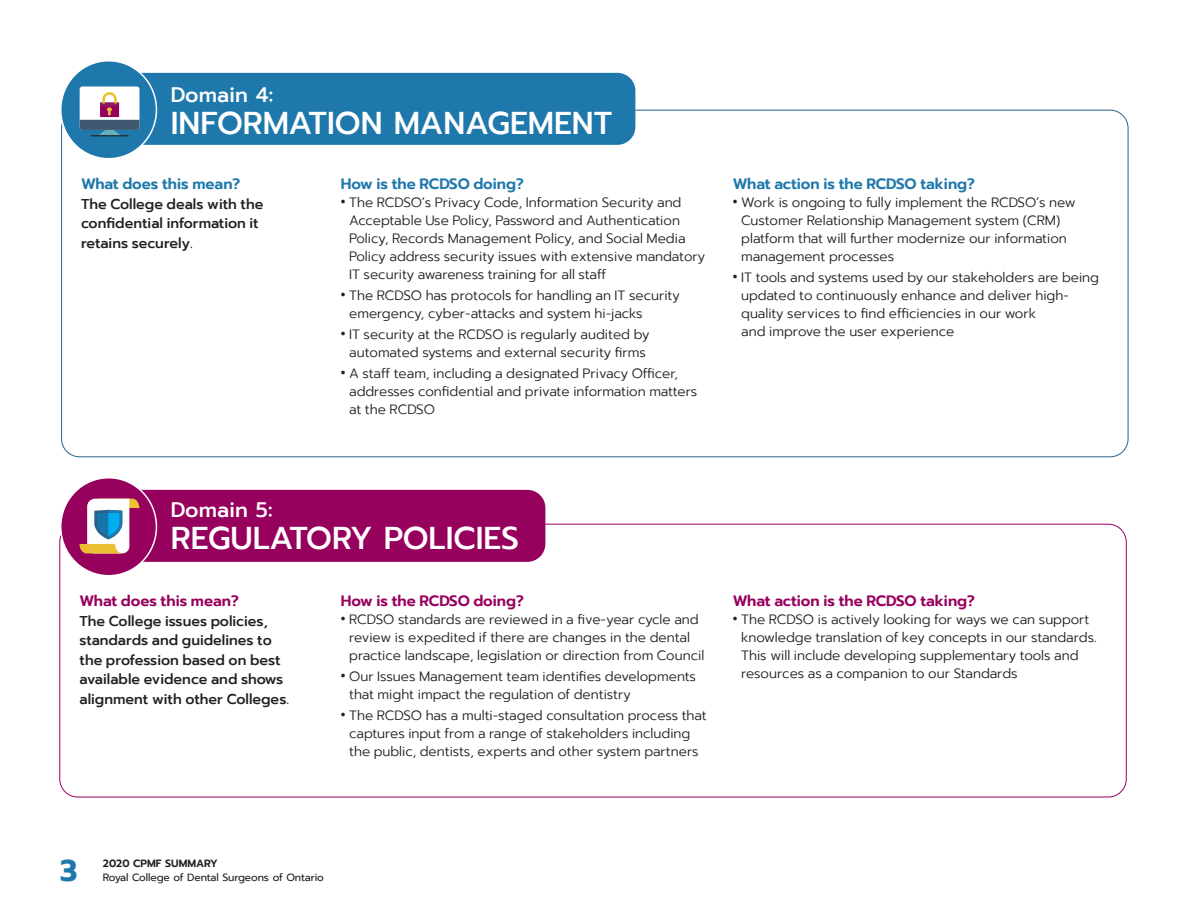
<style>
.page{position:relative;width:1188px;height:918px;background:#fff}
.page>*{position:absolute;margin:0;border:0;box-sizing:border-box;transform-origin:0 0}
.t1{font:500 31.5px "Prompt";color:#fff}
.t2{font:700 30px "Prompt";color:#1f78ab}
.t3{font:500 21px "Prompt";letter-spacing:.01em;color:#fff}
.t4{font:600 15px "Prompt";color:#1f78ab}
.t5{font:600 15px "Prompt";color:#97015e}
.t6{font:500 14.25px/19.5px "Prompt";color:#231f20}
.t7{font:300 13.5px/18px "Prompt";color:#231f20}
.t8{font:10.5px "Prompt";letter-spacing:-.01em;color:#231f20}
.t9{font:600 10.5px "Prompt";color:#231f20}
.s1{font-weight:600;font-size:18px}
</style>
<div class="page">
<div style="left:119px;top:73px;width:516px;height:72px;background:#1f78ab;border-radius:18px"></div>
<div style="left:61px;top:61px;width:95px;height:98px;background:#1f78ab;border-radius:50%"></div>
<div style="left:60px;top:60px;width:97px;height:99px;border:2px solid #fff;border-radius:50%"></div>
<div style="left:80px;top:87px;width:60px;height:43px;background:#fff;border-radius:3px"></div>
<svg style="left:80px;top:92px;width:59px;height:44px"></svg>
<div style="left:119px;top:490px;width:426px;height:72px;background:#97015e;border-radius:18px"></div>
<div style="left:61px;top:478px;width:95px;height:98px;background:#97015e;border-radius:50%"></div>
<div style="left:60px;top:477px;width:97px;height:99px;border:2px solid #fff;border-radius:50%"></div>
<svg style="left:79px;top:499px;width:60px;height:54px"></svg>
<h1 class="t3" style="left:171px;top:80px;width:104px">Domain 4:</h1>
<h1 class="t1" style="left:171px;top:100px;width:443px">INFORMATION MANAGEMENT</h1>
<p class="t4" style="left:81px;top:173px;width:161px">What does this mean?</p>
<p class="t6" style="left:81px;top:194px;width:184px">The College deals with the confidential information it retains securely.</p>
<p class="t4" style="left:341px;top:173px;width:185px">How is the RCDSO doing?</p>
<p class="t7" style="left:349px;top:193px;width:358px;text-indent:-8px"><span class="s1">•</span> The RCDSO’s Privacy Code, Information Security and Acceptable Use Policy, Password and Authentication Policy, Records Management Policy, and Social Media Policy address security issues with extensive mandatory IT security awareness training for all staff</p>
<p class="t7" style="left:349px;top:286px;width:332px;text-indent:-8px"><span class="s1">•</span> The RCDSO has protocols for handling an IT security emergency, cyber-attacks and system hi-jacks</p>
<p class="t7" style="left:341px;top:325px;width:310px;text-align:center"><span class="s1">•</span> IT security at the RCDSO is regularly audited by automated systems and external security firms</p>
<p class="t7" style="left:349px;top:364px;width:350px;text-indent:-8px"><span class="s1">•</span> A staff team, including a designated Privacy Officer, addresses confidential and private information matters at the RCDSO</p>
<p class="t4" style="left:733px;top:173px;width:244px">What action is the RCDSO taking?</p>
<p class="t7" style="left:741px;top:193px;width:336px;text-indent:-8px"><span class="s1">•</span> Work is ongoing to fully implement the RCDSO’s new Customer Relationship Management system (CRM) platform that will further modernize our information management processes</p>
<p class="t7" style="left:741px;top:268px;width:359px;text-indent:-8px"><span class="s1">•</span> IT tools and systems used by our stakeholders are being updated to continuously enhance and deliver high&shy;quality services to find efficiencies in our work<br>and improve the user experience</p>
<h1 class="t3" style="left:171px;top:495px;width:103px">Domain 5:</h1>
<h1 class="t1" style="left:171px;top:515px;width:350px">REGULATORY POLICIES</h1>
<p class="t5" style="left:80px;top:590px;width:161px">What does this mean?</p>
<p class="t6" style="left:80px;top:611px;width:211px">The College issues policies, standards and guidelines to the profession based on best available evidence and shows alignment with other Colleges.</p>
<p class="t5" style="left:341px;top:590px;width:185px">How is the RCDSO doing?</p>
<p class="t7" style="left:349px;top:610px;width:357px;text-indent:-8px"><span class="s1">•</span> RCDSO standards are reviewed in a five-year cycle and review is expedited if there are changes in the dental practice landscape, legislation or direction from Council</p>
<p class="t7" style="left:349px;top:667px;width:348px;text-indent:-8px"><span class="s1">•</span> Our Issues Management team identifies developments that might impact the regulation of dentistry</p>
<p class="t7" style="left:341px;top:706px;width:367px;text-align:center"><span class="s1">•</span> The RCDSO has a multi-staged consultation process that captures input from a range of stakeholders including the public, dentists, experts and other system partners</p>
<p class="t5" style="left:733px;top:590px;width:244px">What action is the RCDSO taking?</p>
<p class="t7" style="left:741px;top:610px;width:357px;text-indent:-8px"><span class="s1">•</span> The RCDSO is actively looking for ways we can support knowledge translation of key concepts in our standards.<br>This will include developing supplementary tools and resources as a companion to our Standards</p>
<h2 class="t2" style="left:60px;top:847px;width:19px">3</h2>
<p class="t9" style="left:103px;top:856px;width:116px">2020 CPMF SUMMARY</p>
<p class="t8" style="left:103px;top:870px;width:223px">Royal College of Dental Surgeons of Ontario</p>
</div>
